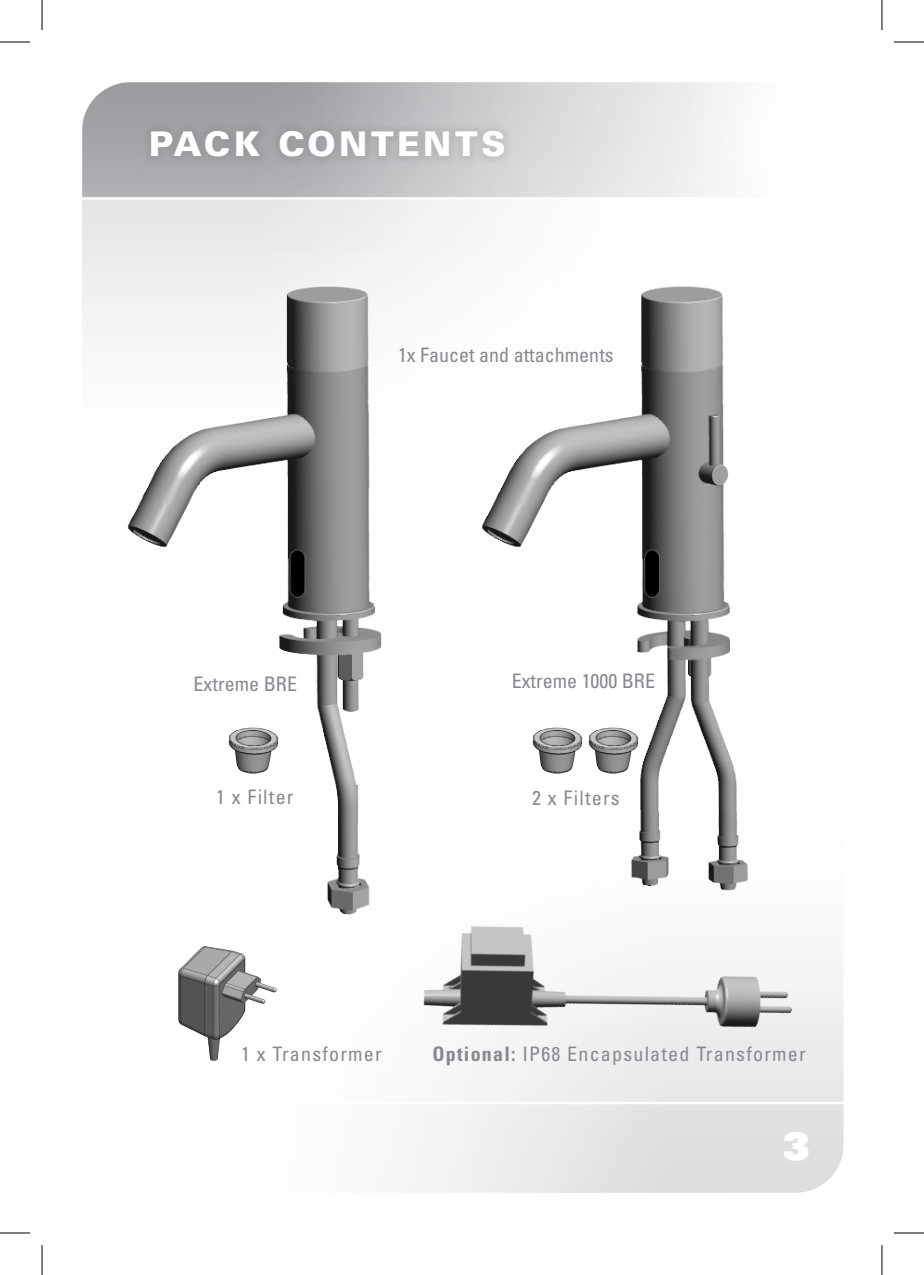
<style>
.page{position:relative;width:924px;height:1275px;background:#fff}
.page>*{position:absolute;margin:0;border:0;box-sizing:border-box;transform-origin:0 0}
.t1{font:900 38px "Univers";color:#fff}
.t2{font:900 34px "Univers";letter-spacing:.1em;color:#fff}
.t3{font:condensed 20px "Univers";letter-spacing:.06em;color:#898891}
.t4{font:condensed 20px "Univers";color:#898891}
.s1{font-weight:700}
</style>
<div class="page">
<img style="left:82px;top:82px;width:762px;height:1111px">
<div style="left:141px;top:121px;width:372px;height:46px;background:#231f20;opacity:.08"></div>
<img style="left:488px;top:267px;width:355px;height:674px">
<img style="left:176px;top:947px;width:103px;height:121px">
<img style="left:378px;top:845px;width:454px;height:326px">
<img style="left:90px;top:267px;width:398px;height:674px">
<img style="left:522px;top:717px;width:56px;height:63px">
<img style="left:578px;top:717px;width:70px;height:63px">
<img style="left:219px;top:717px;width:70px;height:63px">
<hr style="left:0;top:42px;width:30px;height:1px;background:#000">
<hr style="left:893px;top:42px;width:30px;height:1px;background:#000">
<hr style="left:0;top:1232px;width:30px;height:1px;background:#000">
<hr style="left:893px;top:1232px;width:30px;height:1px;background:#000">
<hr style="left:42px;top:0;width:1px;height:30px;background:#000">
<hr style="left:42px;top:1245px;width:1px;height:30px;background:#000">
<hr style="left:881px;top:0;width:1px;height:30px;background:#000">
<hr style="left:881px;top:1245px;width:1px;height:30px;background:#000">
<p class="t2" style="left:149px;top:122px;width:358px">PACK CONTENTS</p>
<p class="t4" style="left:398px;top:342px;width:217px">1x Faucet and attachments</p>
<p class="t4" style="left:193px;top:671px;width:105px">Extreme BRE</p>
<p class="t4" style="left:511px;top:668px;width:145px">Extreme 1000 BRE</p>
<p class="t3" style="left:216px;top:784px;width:79px">1 x Filter</p>
<p class="t3" style="left:532px;top:785px;width:89px">2 x Filters</p>
<p class="t3" style="left:241px;top:1041px;width:142px">1 x Transformer</p>
<p class="t3" style="left:432px;top:1041px;width:374px"><span class="s1">Optional:</span> IP68 Encapsulated Transformer</p>
<h1 class="t1" style="left:782px;top:1121px;width:28px">3</h1>
</div>
